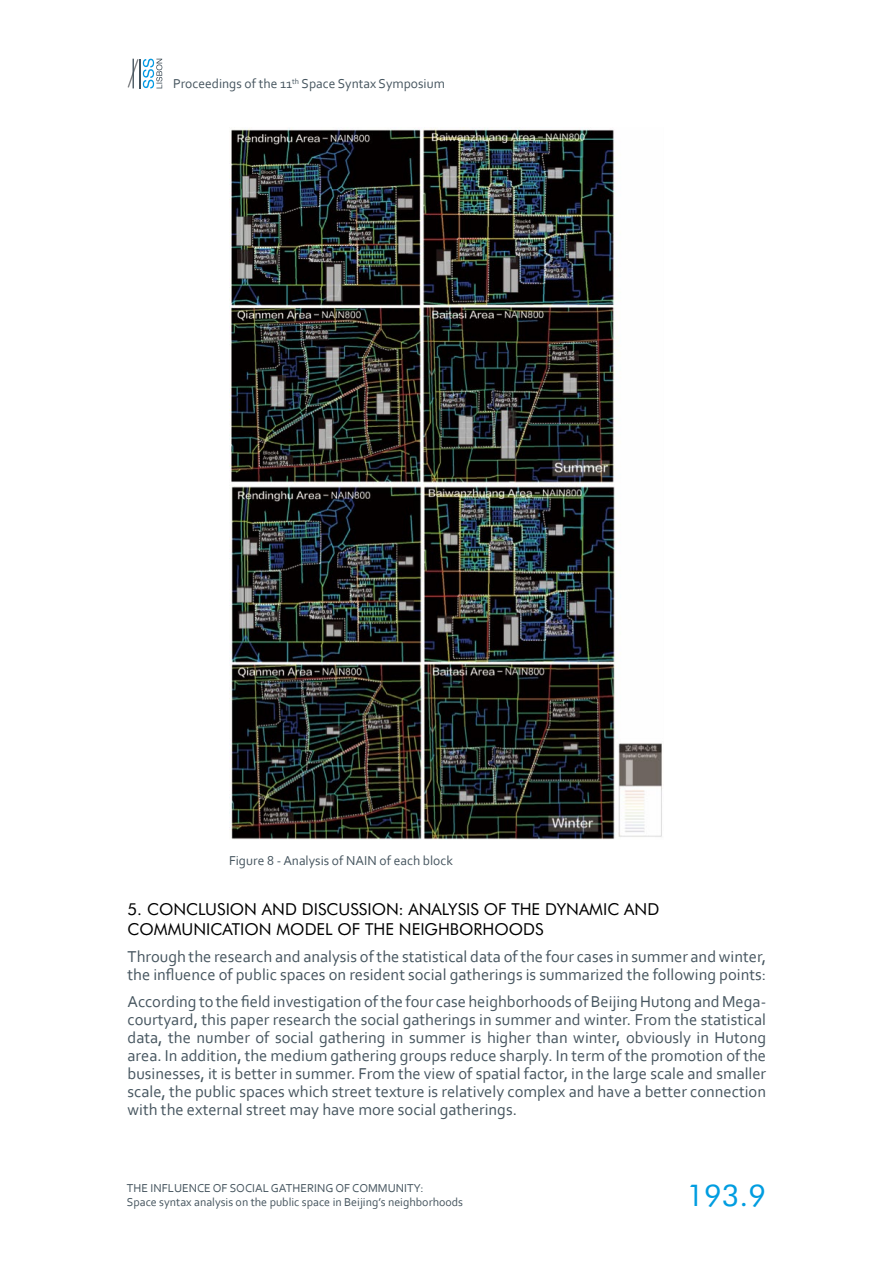
<style>
.page{position:relative;width:893px;height:1263px;background:#fff}
.page>*{position:absolute;margin:0;border:0;box-sizing:border-box;transform-origin:0 0}
.t1{font:30px "Futura BT";color:#009de0}
.t2{font:16.5px/18px "Corbel";color:#46555f}
.t3{font:16.5px/19.8px "Futura BT";color:#000}
.t4{font:13.5px "Corbel";color:#46555f}
.t5{font:12px/14.4px "Corbel";color:#46555f}
</style>
<div class="page">
<svg style="left:128px;top:59px;width:34px;height:29px"></svg>
<img style="left:229px;top:128px;width:433px;height:712px">
<p class="t4" style="left:173px;top:76px;width:273px">Proceedings of the 11<sup>th</sup> Space Syntax Symposium</p>
<p class="t4" style="left:229px;top:852px;width:225px">Figure 8 - Analysis of NAIN of each block</p>
<p class="t3" style="left:128px;top:899px;width:533px">5. CONCLUSION AND DISCUSSION: ANALYSIS OF THE DYNAMIC AND<br>COMMUNICATION MODEL OF THE NEIGHBORHOODS</p>
<p class="t2" style="left:128px;top:947px;width:640px">Through the research and analysis of the statistical data of the four cases in summer and winter, the influence of public spaces on resident social gatherings is summarized the following points:</p>
<p class="t2" style="left:128px;top:992px;width:640px;text-align:justify">According to the field investigation of the four case heighborhoods of Beijing Hutong and Mega&shy;courtyard, this paper research the social gatherings in summer and winter. From the statistical data, the number of social gathering in summer is higher than winter, obviously in Hutong area. In addition, the medium gathering groups reduce sharply. In term of the promotion of the businesses, it is better in summer. From the view of spatial factor, in the large scale and smaller scale, the public spaces which street texture is relatively complex and have a better connection with the external street may have more social gatherings.</p>
<p class="t5" style="left:127px;top:1180px;width:338px">THE INFLUENCE OF SOCIAL GATHERING OF COMMUNITY:<br>Space syntax analysis on the public space in Beijing’s neighborhoods</p>
<h1 class="t1" style="left:686px;top:1177px;width:81px">193.9</h1>
</div>
